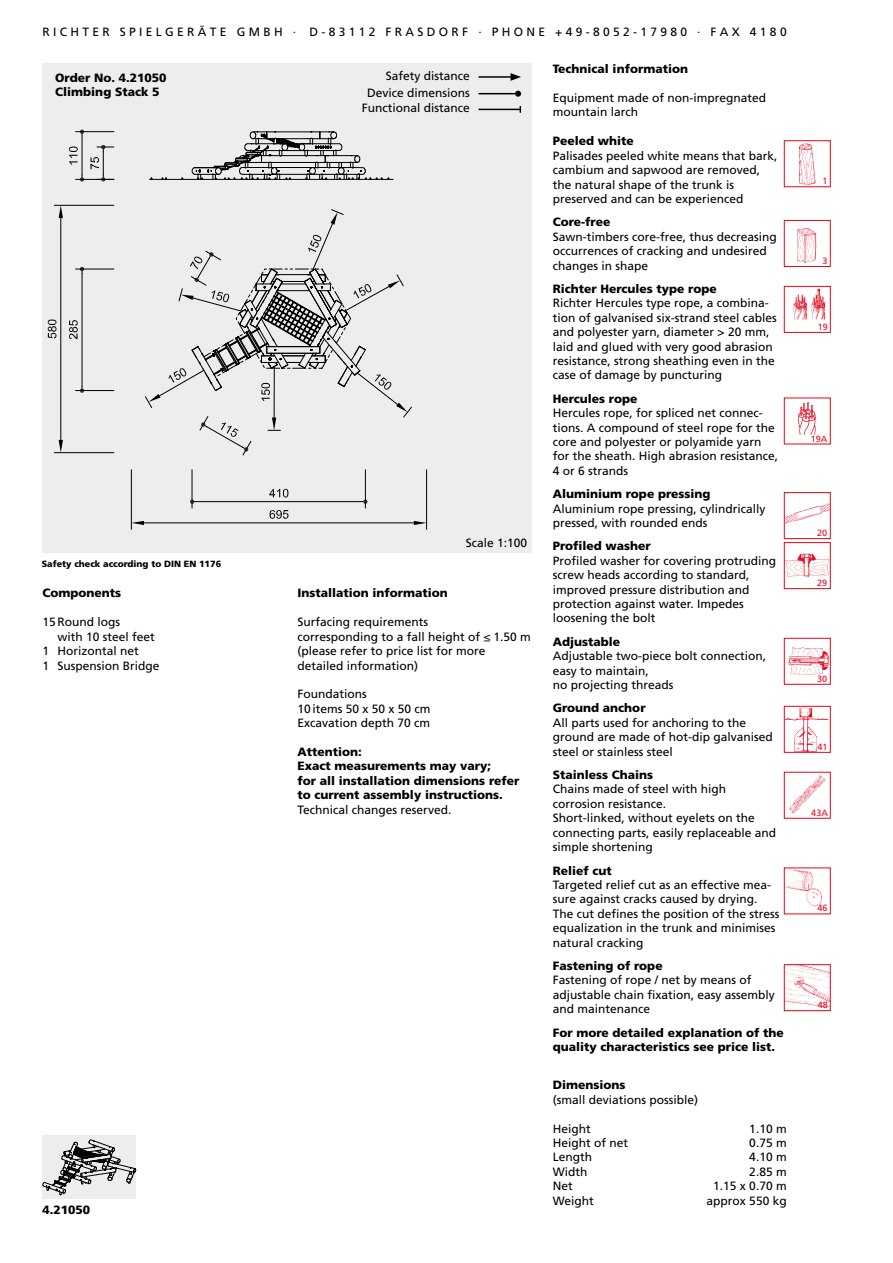
<style>
.page{position:relative;width:893px;height:1263px;background:#fff}
.page>*{position:absolute;margin:0;border:0;box-sizing:border-box;transform-origin:0 0}
.t1{font:12px/14.4px "Frutiger LT Std";color:#000}
.t2{font:900 12px/14.4px "Frutiger LT Std";color:#000}
.t3{font:900 9px "Frutiger LT Std";color:#000}
.t4{font:9px "Frutiger LT Std";color:#e3051b}
</style>
<div class="page">
<div style="left:784px;top:140px;width:47px;height:47px;border:1px solid #e3051b"></div>
<img style="left:799px;top:143px;width:17px;height:42px">
<img style="left:798px;top:402px;width:18px;height:33px">
<div style="left:784px;top:398px;width:47px;height:46px;border:1px solid #e3051b"></div>
<div style="left:784px;top:542px;width:47px;height:47px;border:1px solid #e3051b"></div>
<img style="left:784px;top:552px;width:46px;height:26px">
<div style="left:784px;top:638px;width:47px;height:47px;border:1px solid #e3051b"></div>
<img style="left:788px;top:647px;width:41px;height:28px">
<div style="left:784px;top:706px;width:47px;height:47px;border:1px solid #e3051b"></div>
<img style="left:785px;top:707px;width:44px;height:45px">
<div style="left:784px;top:867px;width:47px;height:47px;border:1px solid #e3051b"></div>
<img style="left:786px;top:868px;width:36px;height:39px">
<img style="left:786px;top:966px;width:43px;height:40px">
<div style="left:784px;top:964px;width:47px;height:47px;border:1px solid #e3051b"></div>
<img style="left:789px;top:775px;width:37px;height:39px">
<div style="left:784px;top:772px;width:47px;height:47px;border:1px solid #e3051b"></div>
<div style="left:784px;top:220px;width:47px;height:47px;border:1px solid #e3051b"></div>
<img style="left:797px;top:228px;width:20px;height:35px">
<img style="left:793px;top:290px;width:33px;height:30px">
<div style="left:784px;top:286px;width:47px;height:47px;border:1px solid #e3051b"></div>
<div style="left:784px;top:492px;width:47px;height:47px;border:1px solid #e3051b"></div>
<img style="left:785px;top:495px;width:45px;height:37px">
<div style="left:43px;top:64px;width:488px;height:489px;background:#ededed"></div>
<div style="left:43px;top:1135px;width:93px;height:64px;background:#ededed"></div>
<svg style="left:43px;top:1139px;width:94px;height:56px"></svg>
<hr style="left:479px;top:76px;width:34px;height:2px;background:#000">
<svg style="left:511px;top:73px;width:10px;height:8px"></svg>
<hr style="left:479px;top:93px;width:39px;height:1px;background:#000">
<svg style="left:515px;top:91px;width:6px;height:6px"></svg>
<hr style="left:479px;top:109px;width:41px;height:1px;background:#000">
<hr style="left:76px;top:179px;width:38px;height:1px;background:#000">
<hr style="left:76px;top:131px;width:38px;height:1px;background:#000">
<hr style="left:82px;top:136px;width:1px;height:39px;background:#000">
<svg style="left:80px;top:175px;width:4px;height:7px"></svg>
<svg style="left:80px;top:130px;width:4px;height:6px"></svg>
<svg style="left:69px;top:146px;width:9px;height:19px"></svg>
<hr style="left:192px;top:470px;width:1px;height:38px;background:#000">
<hr style="left:365px;top:470px;width:1px;height:38px;background:#000">
<hr style="left:196px;top:501px;width:165px;height:1px;background:#000">
<svg style="left:190px;top:500px;width:6px;height:4px"></svg>
<svg style="left:361px;top:500px;width:7px;height:4px"></svg>
<svg style="left:269px;top:489px;width:19px;height:8px"></svg>
<hr style="left:76px;top:390px;width:38px;height:1px;background:#000">
<hr style="left:76px;top:269px;width:38px;height:1px;background:#000">
<hr style="left:82px;top:273px;width:1px;height:113px;background:#000">
<svg style="left:80px;top:386px;width:4px;height:7px"></svg>
<svg style="left:80px;top:267px;width:4px;height:6px"></svg>
<svg style="left:69px;top:320px;width:9px;height:19px"></svg>
<hr style="left:54px;top:452px;width:60px;height:1px;background:#000">
<hr style="left:54px;top:205px;width:60px;height:1px;background:#000">
<hr style="left:60px;top:218px;width:1px;height:222px;background:#000">
<svg style="left:59px;top:440px;width:4px;height:13px"></svg>
<svg style="left:59px;top:205px;width:4px;height:13px"></svg>
<svg style="left:48px;top:319px;width:8px;height:19px"></svg>
<hr style="left:131px;top:470px;width:1px;height:59px;background:#000">
<hr style="left:426px;top:470px;width:1px;height:59px;background:#000">
<hr style="left:144px;top:522px;width:270px;height:1px;background:#000">
<svg style="left:131px;top:521px;width:13px;height:4px"></svg>
<svg style="left:414px;top:521px;width:13px;height:4px"></svg>
<svg style="left:269px;top:510px;width:19px;height:9px"></svg>
<hr style="left:343px;top:179px;width:50px;height:1px;background:#000">
<svg style="left:191px;top:131px;width:199px;height:49px"></svg>
<svg style="left:145px;top:177px;width:205px;height:231px"></svg>
<svg style="left:148px;top:394px;width:13px;height:8px"></svg>
<svg style="left:90px;top:145px;width:24px;height:37px"></svg>
<svg style="left:169px;top:208px;width:243px;height:248px"></svg>
<p class="t1" style="left:43px;top:25px;width:746px">R I C H T E R S P I E L G E R Ä T E G M B H · D - 8 3 1 1 2 F R A S D O R F · P H O N E + 4 9 - 8 0 5 2 - 1 7 9 8 0 · F A X 4 1 8 0</p>
<p class="t2" style="left:55px;top:70px;width:113px">Order No. 4.21050<br>Climbing Stack 5</p>
<p class="t3" style="left:42px;top:558px;width:181px">Safety check according to DIN EN 1176</p>
<p class="t2" style="left:43px;top:586px;width:80px">Components</p>
<p class="t1" style="left:43px;top:615px;width:79px">15Round logs</p>
<p class="t1" style="left:57px;top:629px;width:99px">with 10 steel feet</p>
<p class="t1" style="left:43px;top:644px;width:98px">1 Horizontal net</p>
<p class="t1" style="left:43px;top:658px;width:118px">1 Suspension Bridge</p>
<p class="t2" style="left:43px;top:1203px;width:49px">4.21050</p>
<p class="t1" style="left:362px;top:68px;width:110px;line-height:16.2px;text-align:right">Safety distance<br>Device dimensions<br>Functional distance</p>
<p class="t1" style="left:466px;top:535px;width:63px">Scale 1:100</p>
<p class="t2" style="left:297px;top:586px;width:152px">Installation information</p>
<p class="t1" style="left:297px;top:615px;width:235px">Surfacing requirements<br>corresponding to a fall height of ≤ 1.50 m (please refer to price list for more detailed information)</p>
<p class="t1" style="left:297px;top:687px;width:134px">Foundations<br>10items 50 x 50 x 50 cm<br>Excavation depth 70 cm</p>
<p class="t2" style="left:297px;top:744px;width:223px">Attention:<br>Exact measurements may vary;<br>for all installation dimensions refer to current assembly instructions.</p>
<p class="t1" style="left:297px;top:802px;width:155px">Technical changes reserved.</p>
<p class="t2" style="left:553px;top:61px;width:137px">Technical information</p>
<p class="t1" style="left:553px;top:90px;width:215px">Equipment made of non-impregnated mountain larch</p>
<p class="t2" style="left:553px;top:134px;width:83px">Peeled white</p>
<p class="t1" style="left:553px;top:148px;width:226px">Palisades peeled white means that bark, cambium and sapwood are removed, the natural shape of the trunk is preserved and can be experienced</p>
<p class="t2" style="left:553px;top:215px;width:59px">Core-free</p>
<p class="t1" style="left:553px;top:229px;width:226px">Sawn-timbers core-free, thus decreasing occurrences of cracking and undesired changes in shape</p>
<p class="t2" style="left:553px;top:282px;width:165px">Richter Hercules type rope</p>
<p class="t1" style="left:553px;top:296px;width:226px">Richter Hercules type rope, a combina&shy;tion of galvanised six-strand steel cables and polyester yarn, diameter &gt; 20 mm, laid and glued with very good abrasion resistance, strong sheathing even in the case of damage by puncturing</p>
<p class="t2" style="left:553px;top:391px;width:86px">Hercules rope</p>
<p class="t1" style="left:553px;top:406px;width:227px">Hercules rope, for spliced net connec&shy;tions. A compound of steel rope for the core and polyester or polyamide yarn for the sheath. High abrasion resistance, 4 or 6 strands</p>
<p class="t2" style="left:553px;top:487px;width:159px">Aluminium rope pressing</p>
<p class="t1" style="left:553px;top:501px;width:214px">Aluminium rope pressing, cylindrically pressed, with rounded ends</p>
<p class="t2" style="left:553px;top:539px;width:100px">Profiled washer</p>
<p class="t1" style="left:553px;top:553px;width:225px">Profiled washer for covering protruding screw heads according to standard, improved pressure distribution and protection against water. Impedes loosening the bolt</p>
<p class="t2" style="left:553px;top:634px;width:69px">Adjustable</p>
<p class="t1" style="left:553px;top:649px;width:215px">Adjustable two-piece bolt connection, easy to maintain,<br>no projecting threads</p>
<p class="t2" style="left:553px;top:701px;width:94px">Ground anchor</p>
<p class="t1" style="left:553px;top:715px;width:222px">All parts used for anchoring to the ground are made of hot-dip galvanised steel or stainless steel</p>
<p class="t2" style="left:553px;top:768px;width:102px">Stainless Chains</p>
<p class="t1" style="left:553px;top:782px;width:225px">Chains made of steel with high corrosion resistance.<br>Short-linked, without eyelets on the connecting parts, easily replaceable and simple shortening</p>
<p class="t2" style="left:553px;top:863px;width:61px">Relief cut</p>
<p class="t1" style="left:553px;top:877px;width:228px">Targeted relief cut as an effective mea&shy;sure against cracks caused by drying.<br>The cut defines the position of the stress equalization in the trunk and minimises natural cracking</p>
<p class="t2" style="left:553px;top:958px;width:111px">Fastening of rope</p>
<p class="t1" style="left:553px;top:973px;width:224px">Fastening of rope / net by means of adjustable chain fixation, easy assembly and maintenance</p>
<p class="t2" style="left:553px;top:1025px;width:232px">For more detailed explanation of the quality characteristics see price list.</p>
<p class="t2" style="left:553px;top:1078px;width:74px">Dimensions</p>
<p class="t1" style="left:553px;top:1092px;width:147px">(small deviations possible)</p>
<p class="t1" style="left:553px;top:1121px;width:40px">Height</p>
<p class="t1" style="left:749px;top:1121px;width:39px">1.10 m</p>
<p class="t1" style="left:553px;top:1136px;width:77px">Height of net</p>
<p class="t1" style="left:749px;top:1136px;width:39px">0.75 m</p>
<p class="t1" style="left:553px;top:1150px;width:41px">Length</p>
<p class="t1" style="left:749px;top:1150px;width:39px">4.10 m</p>
<p class="t1" style="left:553px;top:1164px;width:36px">Width</p>
<p class="t1" style="left:749px;top:1164px;width:39px">2.85 m</p>
<p class="t1" style="left:553px;top:1179px;width:22px">Net</p>
<p class="t1" style="left:713px;top:1179px;width:75px">1.15 x 0.70 m</p>
<p class="t1" style="left:553px;top:1193px;width:42px">Weight</p>
<p class="t1" style="left:707px;top:1193px;width:82px">approx 550 kg</p>
<p class="t4" style="left:822px;top:176px;width:7px">1</p>
<p class="t4" style="left:822px;top:256px;width:7px">3</p>
<p class="t4" style="left:818px;top:321px;width:12px">19</p>
<p class="t4" style="left:811px;top:433px;width:18px">19A</p>
<p class="t4" style="left:817px;top:528px;width:12px">20</p>
<p class="t4" style="left:817px;top:578px;width:12px">29</p>
<p class="t4" style="left:817px;top:673px;width:12px">30</p>
<p class="t4" style="left:817px;top:741px;width:12px">41</p>
<p class="t4" style="left:811px;top:807px;width:18px">43A</p>
<p class="t4" style="left:818px;top:903px;width:12px">46</p>
<p class="t4" style="left:818px;top:1000px;width:12px">48</p>
</div>
